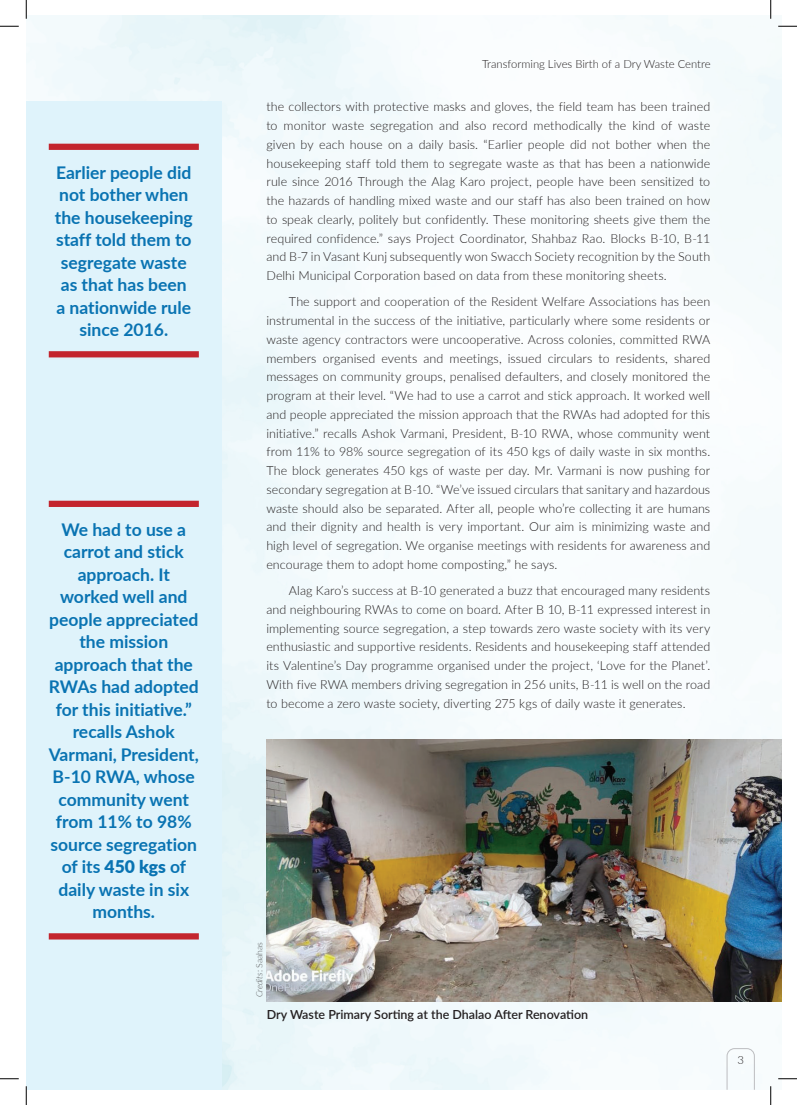
<style>
.page{position:relative;width:797px;height:1105px;background:#fff}
.page>*{position:absolute;margin:0;border:0;box-sizing:border-box;transform-origin:0 0}
.t1{font:700 17.5px/22.5px "Lato";color:#0973b2;text-align:center}
.t2{font:300 12.5px/18.8px "Lato";letter-spacing:.005em;color:#231f20;text-align:justify}
.t3{font:600 12.5px "Lato";color:#231f20}
.t4{font:300 11.25px "Lato";color:#231f20}
.t5{font:italic 300 8.75px "Lato";color:#57585a}
.s1{font-weight:900}
.s2{font-style:normal}
</style>
<div class="page">
<img style="left:26px;top:15px;width:756px;height:1075px">
<div style="left:26px;top:101px;width:195px;height:989px;background:#dff3fb"></div>
<div style="left:49px;top:144px;width:150px;height:6px;background:#c3252e"></div>
<div style="left:49px;top:351px;width:150px;height:6px;background:#c3252e"></div>
<img style="left:267px;top:740px;width:515px;height:261px">
<div style="left:49px;top:501px;width:150px;height:6px;background:#c3252e"></div>
<div style="left:49px;top:933px;width:150px;height:6px;background:#c3252e"></div>
<svg style="left:726px;top:1048px;width:28px;height:42px"></svg>
<svg style="left:0;top:25px;width:19px;height:2px"></svg>
<svg style="left:778px;top:25px;width:19px;height:2px"></svg>
<svg style="left:0;top:1078px;width:19px;height:1px"></svg>
<svg style="left:778px;top:1078px;width:19px;height:1px"></svg>
<svg style="left:25px;top:0;width:2px;height:19px"></svg>
<svg style="left:25px;top:1086px;width:2px;height:19px"></svg>
<svg style="left:770px;top:0;width:1px;height:19px"></svg>
<svg style="left:770px;top:1086px;width:1px;height:19px"></svg>
<h1 class="t1" style="left:55px;top:160px;width:139px">Earlier people did not bother when the housekeeping staff told them to segregate waste as that has been a nationwide rule since 2016.</h1>
<p class="t1" style="left:49px;top:517px;width:151px">We had to use a carrot and stick approach. It worked well and people appreciated the mission approach that the<br>RWAs had adopted for this initiative.” recalls Ashok<br>Varmani, President,<br>B-10 RWA, whose community went from 11% to 98% source segregation of its <span class="s1">450 kgs</span> of daily waste in six months.</p>
<p class="t4" style="left:482px;top:56px;width:230px">Transforming Lives Birth of a Dry Waste Centre</p>
<p class="t2" style="left:266px;top:97px;width:445px">the collectors with protective masks and gloves, the field team has been trained to monitor waste segregation and also record methodically the kind of waste given by each house on a daily basis. “Earlier people did not bother when the housekeeping staff told them to segregate waste as that has been a nationwide rule since 2016 Through the Alag Karo project, people have been sensitized to the hazards of handling mixed waste and our staff has also been trained on how to speak clearly, politely but confidently. These monitoring sheets give them the required confidence.” says Project Coordinator, Shahbaz Rao. Blocks B-10, B-11 and B-7 in Vasant Kunj subsequently won Swacch Society recognition by the South Delhi Municipal Corporation based on data from these monitoring sheets.</p>
<p class="t2" style="left:266px;top:292px;width:445px;text-indent:22px">The support and cooperation of the Resident Welfare Associations has been instrumental in the success of the initiative, particularly where some residents or waste agency contractors were uncooperative. Across colonies, committed RWA members organised events and meetings, issued circulars to residents, shared messages on community groups, penalised defaulters, and closely monitored the program at their level. “We had to use a carrot and stick approach. It worked well and people appreciated the mission approach that the RWAs had adopted for this initiative.” recalls Ashok Varmani, President, B-10 RWA, whose community went from 11% to 98% source segregation of its 450 kgs of daily waste in six months.<br>The block generates 450 kgs of waste per day. Mr. Varmani is now pushing for secondary segregation at B-10. “We’ve issued circulars that sanitary and hazardous waste should also be separated. After all, people who’re collecting it are humans and their dignity and health is very important. Our aim is minimizing waste and high level of segregation. We organise meetings with residents for awareness and encourage them to adopt home composting,” he says.</p>
<p class="t2" style="left:266px;top:581px;width:445px;text-indent:22px">Alag Karo’s success at B-10 generated a buzz that encouraged many residents and neighbouring RWAs to come on board. After B 10, B-11 expressed interest in implementing source segregation, a step towards zero waste society with its very enthusiastic and supportive residents. Residents and housekeeping staff attended its Valentine’s Day programme organised under the project, ‘Love for the Planet’.<br>With five RWA members driving segregation in 256 units, B-11 is well on the road to become a zero waste society, diverting 275 kgs of daily waste it generates.</p>
<p class="t5" style="left:253px;top:997px;width:57px;rotate:-90deg">Credits<span class="s2">: Saahas</span></p>
<p class="t3" style="left:267px;top:1005px;width:323px">Dry Waste Primary Sorting at the Dhalao After Renovation</p>
<p class="t4" style="left:737px;top:1052px;width:8px">3</p>
</div>
